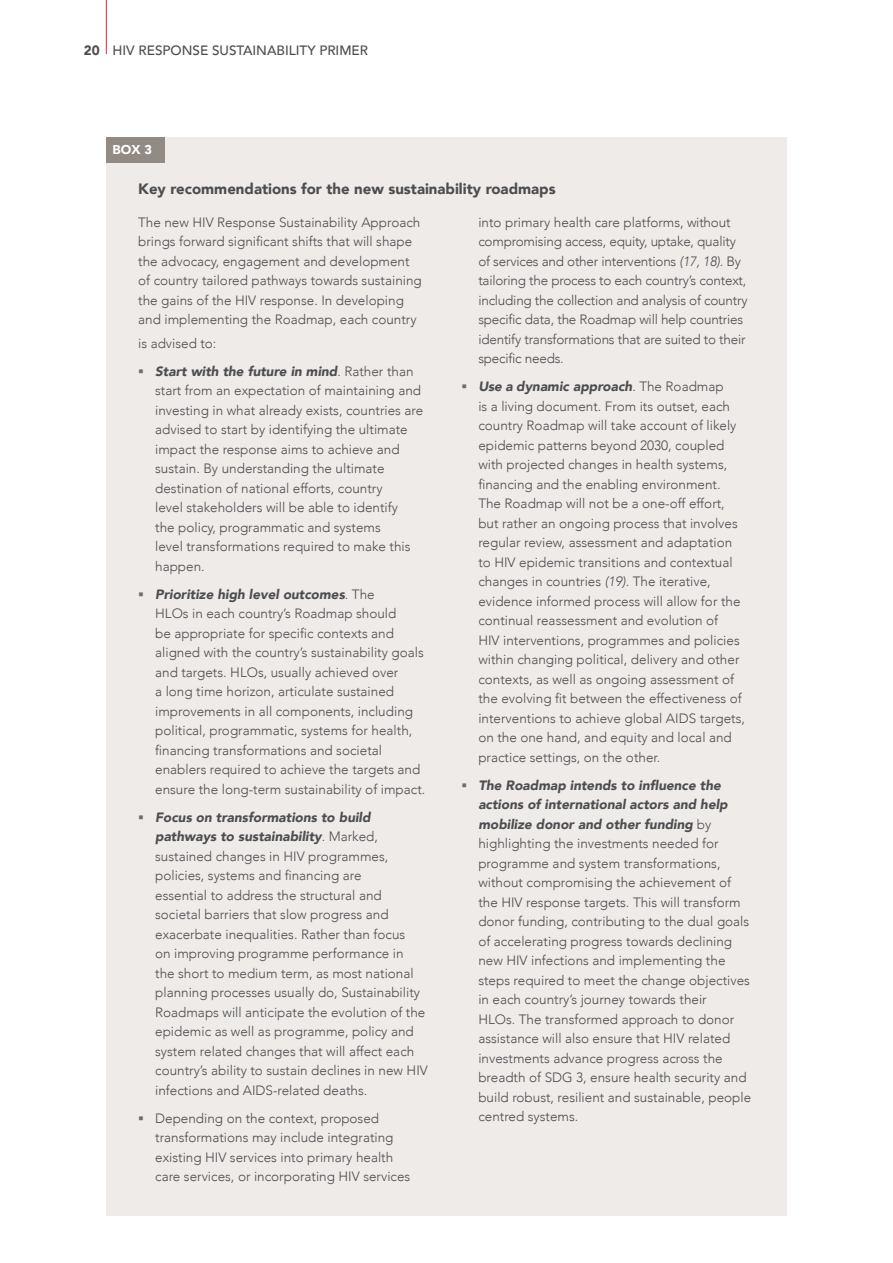
<style>
.page{position:relative;width:893px;height:1263px;background:#fff}
.page>*{position:absolute;margin:0;border:0;box-sizing:border-box;transform-origin:0 0}
.t1{font:900 15px "Avenir";color:#4d4d4f}
.t2{font:300 13.5px/19.5px "Avenir";color:#4d4d4f}
.t3{font:500 13.5px "Avenir";color:#4d4d4f}
.t4{font:900 12.75px "Avenir";color:#fff}
.s1{font-weight:900}
.s2{color:#706b63}
.s3{font-weight:900;font-style:italic}
.s4{font-style:italic}
</style>
<div class="page">
<hr style="left:106px;top:0;width:1px;height:54px;background:#e31e38">
<div style="left:106px;top:137px;width:681px;height:1079px;background:#eeebe9"></div>
<div style="left:106px;top:137px;width:59px;height:25px;background:#918a85"></div>
<p class="t3" style="left:84px;top:38px;width:286px"><span class="s1">20</span> HIV RESPONSE SUSTAINABILITY PRIMER</p>
<p class="t4" style="left:113px;top:139px;width:41px">BOX 3</p>
<p class="t1" style="left:138px;top:176px;width:419px">Key recommendations for the new sustainability roadmaps</p>
<p class="t2" style="left:138px;top:212px;width:285px">The new HIV Response Sustainability Approach brings forward significant shifts that will shape the advocacy, engagement and development of country tailored pathways towards sustaining the gains of the HIV response. In developing and implementing the Roadmap, each country</p>
<p class="t2" style="left:138px;top:333px;width:80px">is advised to:</p>
<p class="t2" style="left:155px;top:361px;width:270px;text-indent:-17px"><span class="s2">▪</span> <span class="s3">Start with the future in mind</span>. Rather than start from an expectation of maintaining and investing in what already exists, countries are advised to start by identifying the ultimate impact the response aims to achieve and sustain. By understanding the ultimate destination of national efforts, country<br>level stakeholders will be able to identify<br>the policy, programmatic and systems<br>level transformations required to make this happen.</p>
<p class="t2" style="left:155px;top:584px;width:272px;text-indent:-17px"><span class="s2">▪</span> <span class="s3">Prioritize high level outcomes</span>. The<br>HLOs in each country’s Roadmap should<br>be appropriate for specific contexts and aligned with the country’s sustainability goals and targets. HLOs, usually achieved over<br>a long time horizon, articulate sustained improvements in all components, including political, programmatic, systems for health, financing transformations and societal enablers required to achieve the targets and ensure the long-term sustainability of impact.</p>
<p class="t2" style="left:155px;top:807px;width:274px;text-indent:-17px"><span class="s2">▪</span> <span class="s3">Focus on transformations to build pathways to sustainability</span>. Marked, sustained changes in HIV programmes, policies, systems and financing are<br>essential to address the structural and societal barriers that slow progress and exacerbate inequalities. Rather than focus<br>on improving programme performance in<br>the short to medium term, as most national planning processes usually do, Sustainability Roadmaps will anticipate the evolution of the epidemic as well as programme, policy and system related changes that will affect each country’s ability to sustain declines in new HIV infections and AIDS-related deaths.</p>
<p class="t2" style="left:155px;top:1108px;width:257px;text-indent:-17px"><span class="s2">▪</span> Depending on the context, proposed transformations may include integrating existing HIV services into primary health care services, or incorporating HIV services</p>
<p class="t2" style="left:478px;top:212px;width:271px">into primary health care platforms, without compromising access, equity, uptake, quality of services and other interventions <span class="s4">(17, 18)</span>. By tailoring the process to each country’s context, including the collection and analysis of country specific data, the Roadmap will help countries identify transformations that are suited to their specific needs.</p>
<p class="t2" style="left:478px;top:377px;width:268px;text-indent:-17px"><span class="s2">▪</span> <span class="s3">Use a dynamic approach</span>. The Roadmap<br>is a living document. From its outset, each country Roadmap will take account of likely epidemic patterns beyond 2030, coupled with projected changes in health systems, financing and the enabling environment.<br>The Roadmap will not be a one-off effort, but rather an ongoing process that involves regular review, assessment and adaptation to HIV epidemic transitions and contextual changes in countries <span class="s4">(19)</span>. The iterative, evidence informed process will allow for the continual reassessment and evolution of<br>HIV interventions, programmes and policies within changing political, delivery and other contexts, as well as ongoing assessment of the evolving fit between the effectiveness of interventions to achieve global AIDS targets, on the one hand, and equity and local and practice settings, on the other.</p>
<p class="t2" style="left:478px;top:775px;width:274px;text-indent:-17px"><span class="s2">▪</span> <span class="s3">The Roadmap intends to influence the actions of international actors and help mobilize donor and other funding</span> by highlighting the investments needed for programme and system transformations, without compromising the achievement of the HIV response targets. This will transform donor funding, contributing to the dual goals of accelerating progress towards declining new HIV infections and implementing the steps required to meet the change objectives in each country’s journey towards their<br>HLOs. The transformed approach to donor assistance will also ensure that HIV related investments advance progress across the breadth of SDG 3, ensure health security and build robust, resilient and sustainable, people centred systems.</p>
</div>
